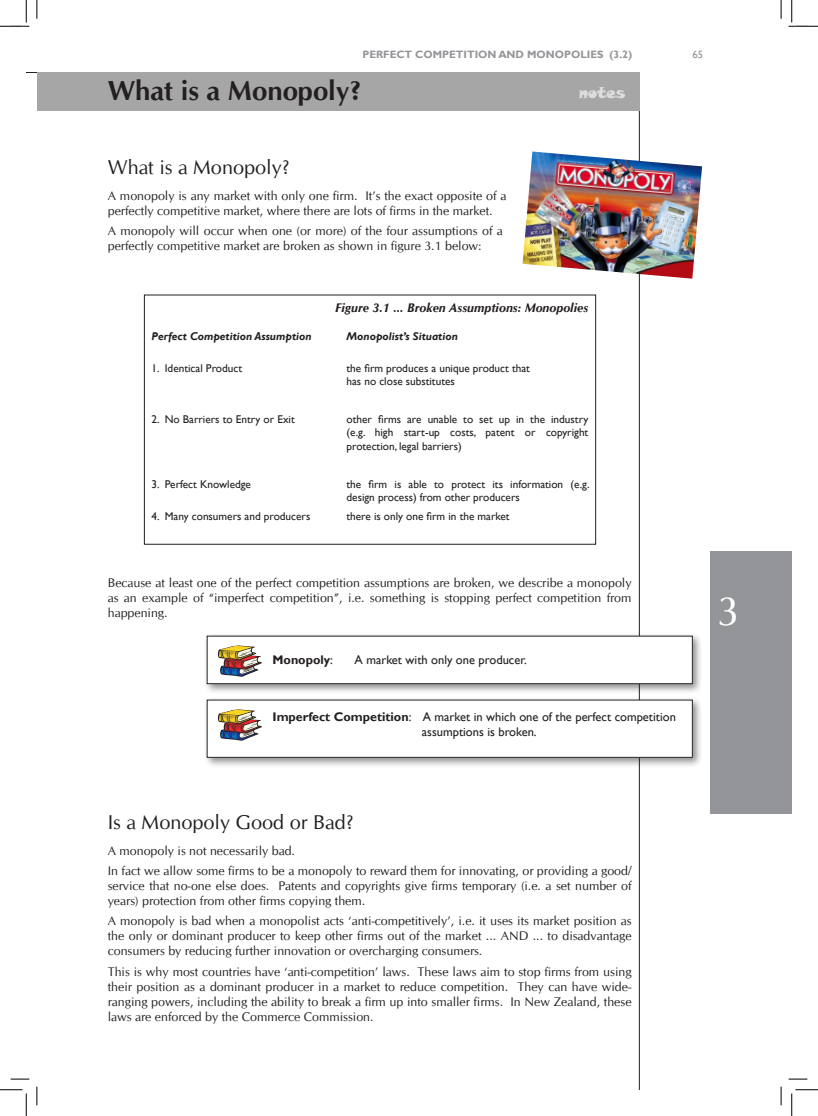
<style>
.page{position:relative;width:818px;height:1116px;background:#fff}
.page>*{position:absolute;margin:0;border:0;box-sizing:border-box;transform-origin:0 0}
.t1{font:41.25px "CG Omega";color:#fff}
.A_Heading{font:700 27.5px "CG Omega";color:#231f20}
.A_Subheading{font:20px "CG Omega";color:#231f20}
.Axis_label_1{font:15px "Snap ITC";color:#dcdddf}
.A_Bodytext{font:12.5px/15px "CG Omega";color:#231f20;text-align:justify}
.Boxed_Type{font:12.5px/15px "Gill Sans";color:#231f20}
.t2{font:italic 700 12.5px "CG Omega";color:#231f20}
.Boxed_Type-2{font:700 12.5px "Gill Sans";color:#231f20}
.t3{font:11.25px/13.5px "Gill Sans";color:#231f20}
.t4{font:italic 700 11.25px "Gill Sans";color:#231f20}
.t5{font:700 10.62px "Gill Sans";color:#939598}
.t6{font:10.62px "Gill Sans";color:#939598}
.s1{font-weight:400}
.s2{font-weight:700}
</style>
<div class="page">
<div style="left:710px;top:551px;width:82px;height:262px;background:#939598"></div>
<hr style="left:639px;top:72px;width:1px;height:1017px;background:#231f20">
<div style="left:37px;top:72px;width:602px;height:39px;background:#a6a6a6"></div>
<div style="left:144px;top:295px;width:452px;height:249px;border:1px solid #231f20"></div>
<div style="left:204px;top:632px;width:499px;height:62px;background:#231f20;opacity:.5"></div>
<div style="left:207px;top:636px;width:485px;height:47px;background:#fff"></div>
<svg style="left:218px;top:645px;width:44px;height:31px"></svg>
<div style="left:207px;top:636px;width:485px;height:48px;border:1px solid #231f20"></div>
<div style="left:204px;top:696px;width:499px;height:72px;background:#231f20;opacity:.5"></div>
<div style="left:207px;top:700px;width:485px;height:57px;background:#fff"></div>
<svg style="left:218px;top:709px;width:44px;height:31px"></svg>
<img style="left:522px;top:151px;width:180px;height:128px">
<svg style="left:11px;top:1078px;width:18px;height:1px"></svg>
<svg style="left:788px;top:1078px;width:19px;height:1px"></svg>
<svg style="left:36px;top:0;width:2px;height:19px"></svg>
<svg style="left:36px;top:1086px;width:2px;height:19px"></svg>
<svg style="left:780px;top:0;width:2px;height:19px"></svg>
<svg style="left:780px;top:1086px;width:2px;height:19px"></svg>
<svg style="left:0;top:0;width:29px;height:27px"></svg>
<svg style="left:0;top:1089px;width:27px;height:26px"></svg>
<svg style="left:788px;top:0;width:30px;height:27px"></svg>
<svg style="left:791px;top:1089px;width:27px;height:26px"></svg>
<p class="t5" style="left:362px;top:48px;width:271px">PERFECT COMPETITION AND MONOPOLIES (3.2)</p>
<p class="t6" style="left:692px;top:49px;width:12px">65</p>
<p class="A_Heading" style="left:108px;top:73px;width:255px">What is a Monopoly?</p>
<p class="Axis_label_1" style="left:579px;top:83px;width:48px">notes</p>
<p class="A_Subheading" style="left:108px;top:155px;width:183px">What is a Monopoly?</p>
<p class="A_Bodytext" style="left:108px;top:188px;width:400px">A monopoly is any market with only one firm. It’s the exact opposite of a perfectly competitive market, where there are lots of firms in the market.</p>
<p class="A_Bodytext" style="left:108px;top:224px;width:396px">A monopoly will occur when one (or more) of the four assumptions of a perfectly competitive market are broken as shown in figure 3.1 below:</p>
<p class="t2" style="left:335px;top:299px;width:254px">Figure 3.1 ... Broken Assumptions: Monopolies</p>
<p class="t4" style="left:152px;top:330px;width:161px">Perfect Competition Assumption</p>
<p class="t4" style="left:346px;top:330px;width:113px">Monopolist’s Situation</p>
<p class="t3" style="left:152px;top:361px;width:92px">1. Identical Product</p>
<p class="t3" style="left:346px;top:361px;width:185px">the firm produces a unique product that has no close substitutes</p>
<p class="t3" style="left:152px;top:412px;width:145px">2. No Barriers to Entry or Exit</p>
<p class="t3" style="left:346px;top:412px;width:243px;text-align:justify">other firms are unable to set up in the industry (e.g. high start-up costs, patent or copyright protection, legal barriers)</p>
<p class="t3" style="left:152px;top:477px;width:101px">3. Perfect Knowledge</p>
<p class="t3" style="left:346px;top:477px;width:244px">the firm is able to protect its information (e.g. design process) from other producers</p>
<p class="t3" style="left:152px;top:509px;width:160px">4. Many consumers and producers</p>
<p class="t3" style="left:346px;top:509px;width:165px">there is only one firm in the market</p>
<p class="A_Bodytext" style="left:108px;top:575px;width:525px">Because at least one of the perfect competition assumptions are broken, we describe a monopoly as an example of “imperfect competition”, i.e. something is stopping perfect competition from happening.</p>
<p class="Boxed_Type-2" style="left:272px;top:652px;width:62px">Monopoly<span class="s1">:</span></p>
<p class="Boxed_Type" style="left:355px;top:653px;width:174px">A market with only one producer.</p>
<p class="Boxed_Type" style="left:422px;top:709px;width:255px;text-indent:-149px"><span class="s2">Imperfect Competition</span>: A market in which one of the perfect competition assumptions is broken.</p>
<h1 class="t1" style="left:717px;top:586px;width:24px">3</h1>
<p class="A_Subheading" style="left:108px;top:810px;width:247px">Is a Monopoly Good or Bad?</p>
<p class="A_Bodytext" style="left:108px;top:843px;width:189px">A monopoly is not necessarily bad.</p>
<p class="A_Bodytext" style="left:108px;top:863px;width:525px">In fact we allow some firms to be a monopoly to reward them for innovating, or providing a good/ service that no-one else does. Patents and copyrights give firms temporary (i.e. a set number of years) protection from other firms copying them.</p>
<p class="A_Bodytext" style="left:108px;top:913px;width:525px">A monopoly is bad when a monopolist acts ‘anti-competitively’, i.e. it uses its market position as the only or dominant producer to keep other firms out of the market ... AND ... to disadvantage consumers by reducing further innovation or overcharging consumers.</p>
<p class="A_Bodytext" style="left:108px;top:963px;width:525px">This is why most countries have ‘anti-competition’ laws. These laws aim to stop firms from using their position as a dominant producer in a market to reduce competition. They can have wide&shy;ranging powers, including the ability to break a firm up into smaller firms. In New Zealand, these laws are enforced by the Commerce Commission.</p>
</div>
